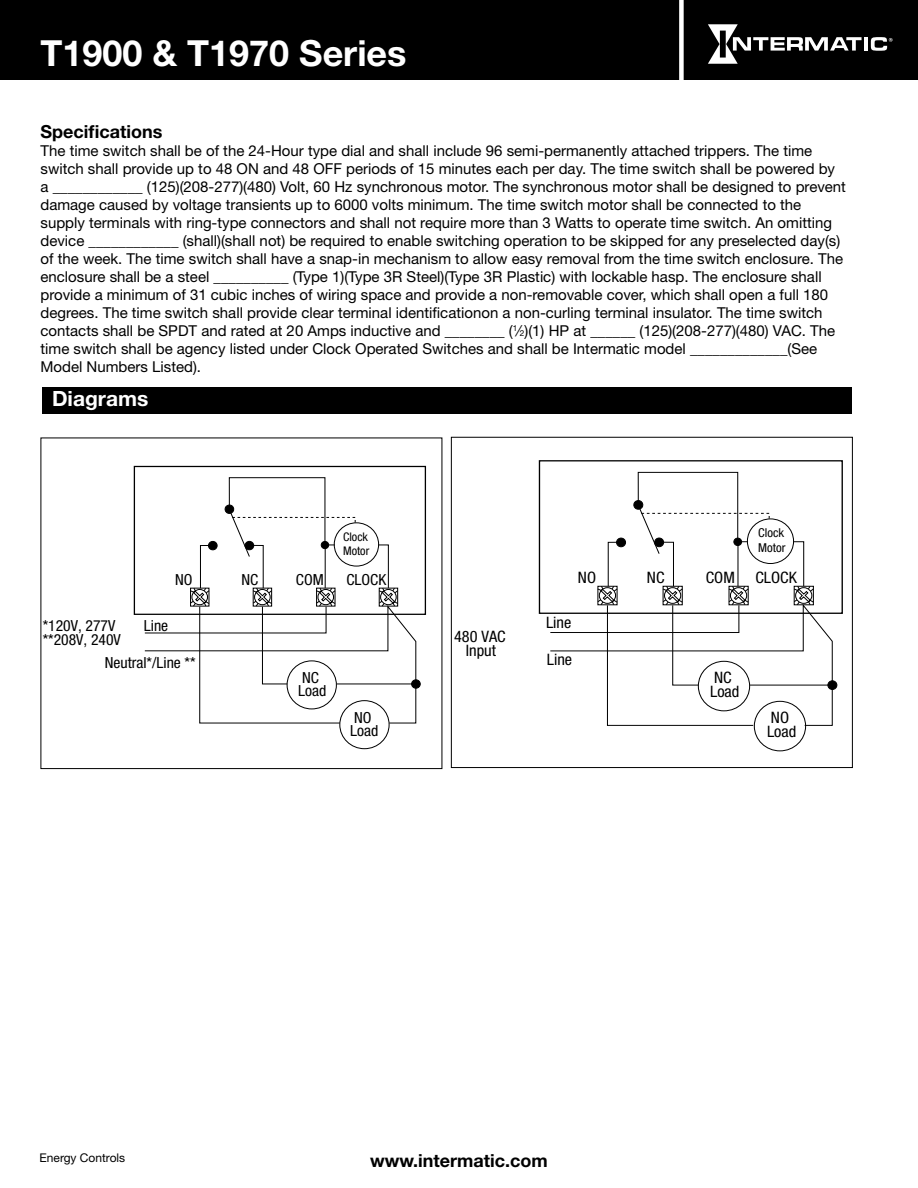
<style>
.page{position:relative;width:918px;height:1188px;background:#fff}
.page>*{position:absolute;margin:0;border:0;box-sizing:border-box;transform-origin:0 0}
.t1{font:700 36px "Helvetica Neue LT Std";color:#fff}
.t2{font:700 21px "Helvetica Neue LT Std";color:#fff}
.t3{font:700 18px "Helvetica Neue LT Std";color:#000}
.t4{font:condensed 15.75px/14px "Helvetica Neue LT Std";color:#000}
.t5{font:700 15.75px/14px "Times";color:#000;text-align:center}
.t6{font:condensed 15.3px/13.6px "Helvetica Neue LT Std";color:#000}
.t7{font:700 15.3px "Times";color:#000}
.t8{font:15px/18px "Helvetica Neue LT Std";color:#000}
.t9{font:condensed 12.3px/14.7px "Helvetica Neue LT Std";color:#000}
.t10{font:12px "Helvetica Neue LT Std";color:#000}
.t11{font:condensed 11.85px/14.2px "Helvetica Neue LT Std";color:#000}
.s1{font-size:8.25px}
</style>
<div class="page">
<div style="left:0;top:0;width:918px;height:80px;background:#000"></div>
<hr style="left:864px;top:37px;width:4px;height:14px;background:#fff">
<svg style="left:871px;top:37px;width:22px;height:14px"></svg>
<svg style="left:708px;top:24px;width:154px;height:40px"></svg>
<div style="left:679px;top:0;width:5px;height:82px;background:#fff"></div>
<div style="left:412px;top:680px;width:8px;height:8px;background:#000;border-radius:50%"></div>
<div style="left:411px;top:679px;width:10px;height:10px;border:1px solid #000;border-radius:50%"></div>
<div style="left:339px;top:700px;width:51px;height:49px;border:1px solid #000;border-radius:50%"></div>
<div style="left:134px;top:466px;width:292px;height:149px;border:1px solid #000"></div>
<svg style="left:144px;top:477px;width:273px;height:247px"></svg>
<div style="left:828px;top:681px;width:9px;height:8px;background:#000;border-radius:50%"></div>
<div style="left:827px;top:680px;width:10px;height:10px;border:1px solid #000;border-radius:50%"></div>
<div style="left:754px;top:701px;width:52px;height:50px;border:1px solid #000;border-radius:50%"></div>
<div style="left:539px;top:460px;width:304px;height:154px;border:1px solid #000"></div>
<svg style="left:549px;top:472px;width:284px;height:254px"></svg>
<div style="left:451px;top:437px;width:402px;height:331px;border:1px solid #000"></div>
<div style="left:42px;top:388px;width:810px;height:26px;background:#000"></div>
<h1 class="t1" style="left:40px;top:31px;width:368px">T1900 &amp; T1970 Series</h1>
<p class="t3" style="left:40px;top:121px;width:123px">Specifications</p>
<p class="t8" style="left:40px;top:142px;width:807px">The time switch shall be of the 24-Hour type dial and shall include 96 semi-permanently attached trippers. The time switch shall provide up to 48 ON and 48 OFF periods of 15 minutes each per day. The time switch shall be powered by a ____________ (125)(208-277)(480) Volt, 60 Hz synchronous motor. The synchronous motor shall be designed to prevent damage caused by voltage transients up to 6000 volts minimum. The time switch motor shall be connected to the supply terminals with ring-type connectors and shall not require more than 3 Watts to operate time switch. An omitting device ____________ (shall)(shall not) be required to enable switching operation to be skipped for any preselected day(s) of the week. The time switch shall have a snap-in mechanism to allow easy removal from the time switch enclosure. The enclosure shall be a steel __________ (Type 1)(Type 3R Steel)(Type 3R Plastic) with lockable hasp. The enclosure shall provide a minimum of 31 cubic inches of wiring space and provide a non-removable cover, which shall open a full 180 degrees. The time switch shall provide clear terminal identificationon a non-curling terminal insulator. The time switch contacts shall be SPDT and rated at 20 Amps inductive and ________ (<sup>1</sup>⁄<span class="s1">2</span>)(1) HP at ______ (125)(208-277)(480) VAC. The time switch shall be agency listed under Clock Operated Switches and shall be Intermatic model _____________(See Model Numbers Listed).</p>
<p class="t9" style="left:757px;top:209px;width:29px">Clock<br>Motor</p>
<p class="t4" style="left:582px;top:253px;width:20px">NO</p>
<p class="t4" style="left:651px;top:253px;width:19px">NC</p>
<p class="t4" style="left:708px;top:253px;width:31px">COM</p>
<p class="t4" style="left:760px;top:253px;width:43px">CLOCK</p>
<p class="t4" style="left:444px;top:301px;width:77px">*120V, 277V</p>
<p class="t4" style="left:549px;top:301px;width:27px">Line</p>
<p class="t4" style="left:509px;top:310px;width:96px;line-height:24px;text-indent:-65px">**208V, 240V<br>Neutral*/Line **</p>
<p class="t5" style="left:468px;top:309px;width:65px">125 VAC<br>Input</p>
<p class="t4" style="left:714px;top:354px;width:19px">NC</p>
<h2 class="t2" style="left:52px;top:386px;width:98px">Diagrams</h2>
<p class="t11" style="left:343px;top:530px;width:28px">Clock<br>Motor</p>
<p class="t9" style="left:758px;top:525px;width:29px">Clock<br>Motor</p>
<p class="t6" style="left:175px;top:573px;width:19px">NO</p>
<p class="t6" style="left:241px;top:573px;width:18px">NC</p>
<p class="t6" style="left:296px;top:573px;width:29px">COM</p>
<p class="t6" style="left:346px;top:573px;width:41px">CLOCK</p>
<p class="t4" style="left:578px;top:571px;width:20px">NO</p>
<p class="t4" style="left:647px;top:571px;width:19px">NC</p>
<p class="t4" style="left:706px;top:571px;width:31px">COM</p>
<p class="t4" style="left:755px;top:571px;width:43px">CLOCK</p>
<p class="t6" style="left:43px;top:619px;width:74px">*120V, 277V</p>
<p class="t6" style="left:144px;top:618px;width:26px">Line</p>
<p class="t6" style="left:105px;top:628px;width:92px;line-height:23.2px;text-indent:-62px">**208V, 240V<br>Neutral*/Line **</p>
<p class="t7" style="left:66px;top:620px;width:63px">125 VAC</p>
<p class="t5" style="left:468px;top:626px;width:65px">250 VAC</p>
<p class="t4" style="left:454px;top:629px;width:53px;text-align:center">480 VAC<br>Input</p>
<p class="t4" style="left:546px;top:615px;width:27px">Line</p>
<p class="t4" style="left:547px;top:652px;width:27px">Line</p>
<p class="t6" style="left:298px;top:671px;width:30px">NC<br>Load</p>
<p class="t4" style="left:710px;top:670px;width:31px">NC<br>Load</p>
<p class="t6" style="left:350px;top:710px;width:30px">NO<br>Load</p>
<p class="t4" style="left:767px;top:711px;width:31px">NO<br>Load</p>
<p class="t10" style="left:40px;top:1151px;width:87px">Energy Controls</p>
<p class="t3" style="left:370px;top:1150px;width:179px">www.intermatic.com</p>
</div>
